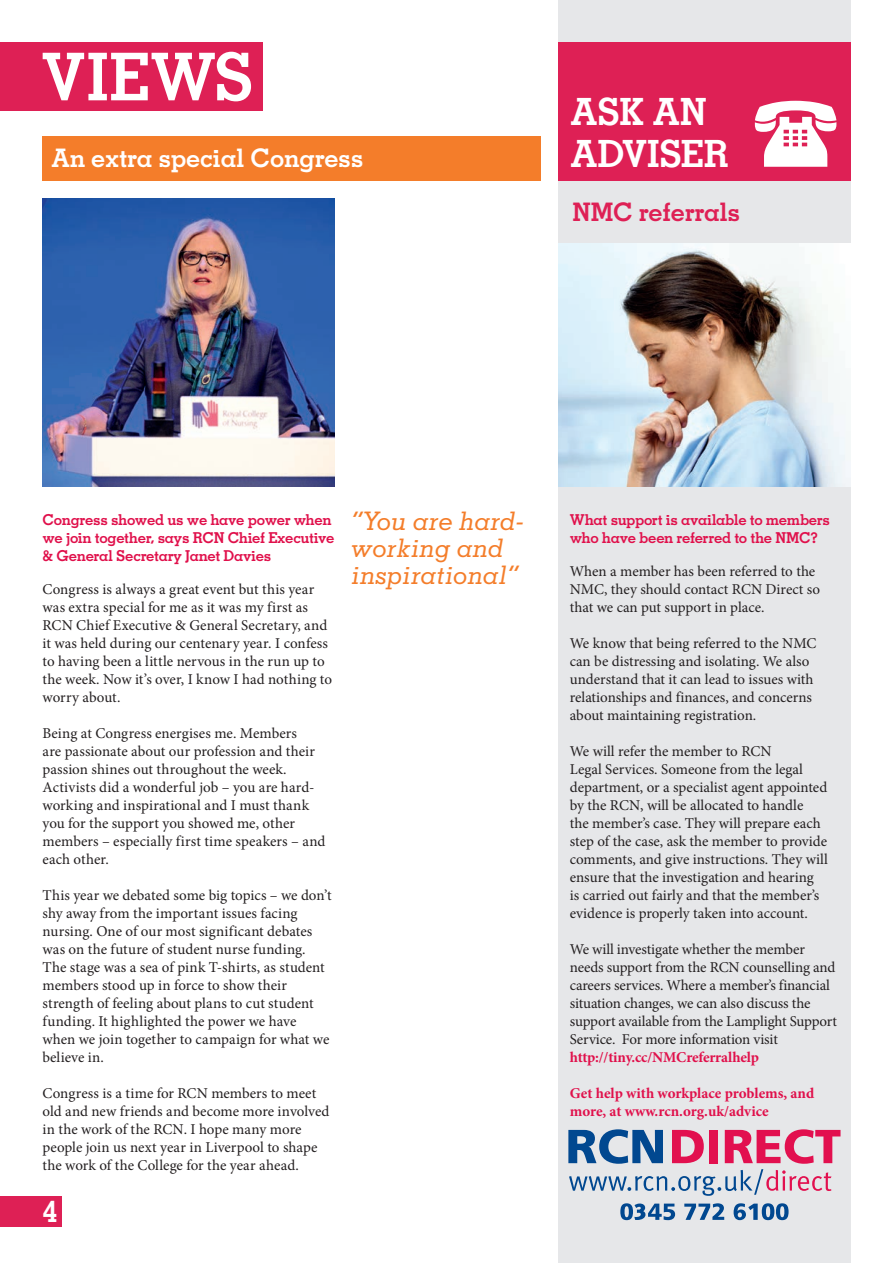
<style>
.page{position:relative;width:893px;height:1263px;background:#fff}
.page>*{position:absolute;margin:0;border:0;box-sizing:border-box;transform-origin:0 0}
.t1{font:700 65.85px "Memphis LT Std";letter-spacing:.01em;color:#fff}
.t2{font:700 37.5px/42px "Memphis LT Std";letter-spacing:-.01em;color:#fff}
.t3{font:700 30px "Memphis LT Std";color:#fff}
.t4{font:italic 500 25.5px/27px "Memphis LT Std";color:#f47d2a}
.t5{font:700 25.5px "Memphis LT Std";letter-spacing:-.01em;color:#fff}
.t6{font:700 25.5px "Memphis LT Std";letter-spacing:-.01em;color:#de2055}
.t7{font:15px/18px "Minion Pro";color:#231f20}
.t8{font:700 15px/18px "Memphis LT Std";letter-spacing:-.025em;color:#e0104b}
.t9{font:700 15px/18px "Minion Pro";letter-spacing:-.005em;color:#e0104b}
</style>
<div class="page">
<div style="left:558px;top:0;width:292px;height:1263px;background:#e6e7e9"></div>
<div style="left:0;top:43px;width:262px;height:68px;background:#de2055"></div>
<div style="left:43px;top:136px;width:498px;height:44px;background:#f47d2a"></div>
<div style="left:0;top:1196px;width:62px;height:30px;background:#de2055"></div>
<div style="left:558px;top:43px;width:292px;height:138px;background:#de2055"></div>
<svg style="left:684px;top:1203px;width:40px;height:17px"></svg>
<svg style="left:734px;top:1203px;width:54px;height:17px"></svg>
<svg style="left:568px;top:1129px;width:272px;height:67px"></svg>
<svg style="left:620px;top:1203px;width:55px;height:17px"></svg>
<img style="left:43px;top:198px;width:292px;height:288px">
<img style="left:558px;top:243px;width:292px;height:243px">
<h1 class="t1" style="left:41px;top:36px;width:214px">VIEWS</h1>
<h3 class="t5" style="left:52px;top:142px;width:313px">An extra special Congress</h3>
<h2 class="t2" style="left:570px;top:91px;width:160px">ASK AN<br>ADVISER</h2>
<h3 class="t6" style="left:573px;top:196px;width:169px">NMC referrals</h3>
<p class="t8" style="left:43px;top:510px;width:293px">Congress showed us we have power when we join together, says RCN Chief Executive &amp; General Secretary Janet Davies</p>
<p class="t7" style="left:43px;top:580px;width:291px">Congress is always a great event but this year was extra special for me as it was my first as RCN Chief Executive &amp; General Secretary, and it was held during our centenary year. I confess to having been a little nervous in the run up to the week. Now it’s over, I know I had nothing to worry about.</p>
<p class="t7" style="left:43px;top:724px;width:284px">Being at Congress energises me. Members<br>are passionate about our profession and their passion shines out throughout the week.<br>Activists did a wonderful job – you are hard&shy;working and inspirational and I must thank you for the support you showed me, other members – especially first time speakers – and each other.</p>
<p class="t7" style="left:43px;top:886px;width:291px">This year we debated some big topics – we don’t shy away from the important issues facing nursing. One of our most significant debates was on the future of student nurse funding.<br>The stage was a sea of pink T-shirts, as student members stood up in force to show their strength of feeling about plans to cut student funding. It highlighted the power we have when we join together to campaign for what we believe in.</p>
<p class="t7" style="left:43px;top:1084px;width:288px">Congress is a time for RCN members to meet old and new friends and become more involved in the work of the RCN. I hope many more people join us next year in Liverpool to shape the work of the College for the year ahead.</p>
<h3 class="t3" style="left:42px;top:1193px;width:16px">4</h3>
<h3 class="t4" style="left:352px;top:507px;width:174px">“You are hard&shy;working and inspirational”</h3>
<p class="t8" style="left:570px;top:510px;width:262px">What support is available to members who have been referred to the NMC?</p>
<p class="t7" style="left:570px;top:562px;width:252px">When a member has been referred to the<br>NMC, they should contact RCN Direct so that we can put support in place.</p>
<p class="t7" style="left:570px;top:634px;width:248px">We know that being referred to the NMC can be distressing and isolating. We also understand that it can lead to issues with relationships and finances, and concerns about maintaining registration.</p>
<p class="t7" style="left:570px;top:742px;width:259px">We will refer the member to RCN<br>Legal Services. Someone from the legal department, or a specialist agent appointed by the RCN, will be allocated to handle<br>the member’s case. They will prepare each step of the case, ask the member to provide comments, and give instructions. They will ensure that the investigation and hearing<br>is carried out fairly and that the member’s evidence is properly taken into account.</p>
<p class="t7" style="left:570px;top:940px;width:269px">We will investigate whether the member needs support from the RCN counselling and careers services. Where a member’s financial situation changes, we can also discuss the support available from the Lamplight Support Service. For more information visit</p>
<p class="t9" style="left:570px;top:1048px;width:191px">http://tiny.cc/NMCreferralhelp</p>
<p class="t9" style="left:570px;top:1084px;width:246px">Get help with workplace problems, and more, at www.rcn.org.uk/advice</p>
</div>
